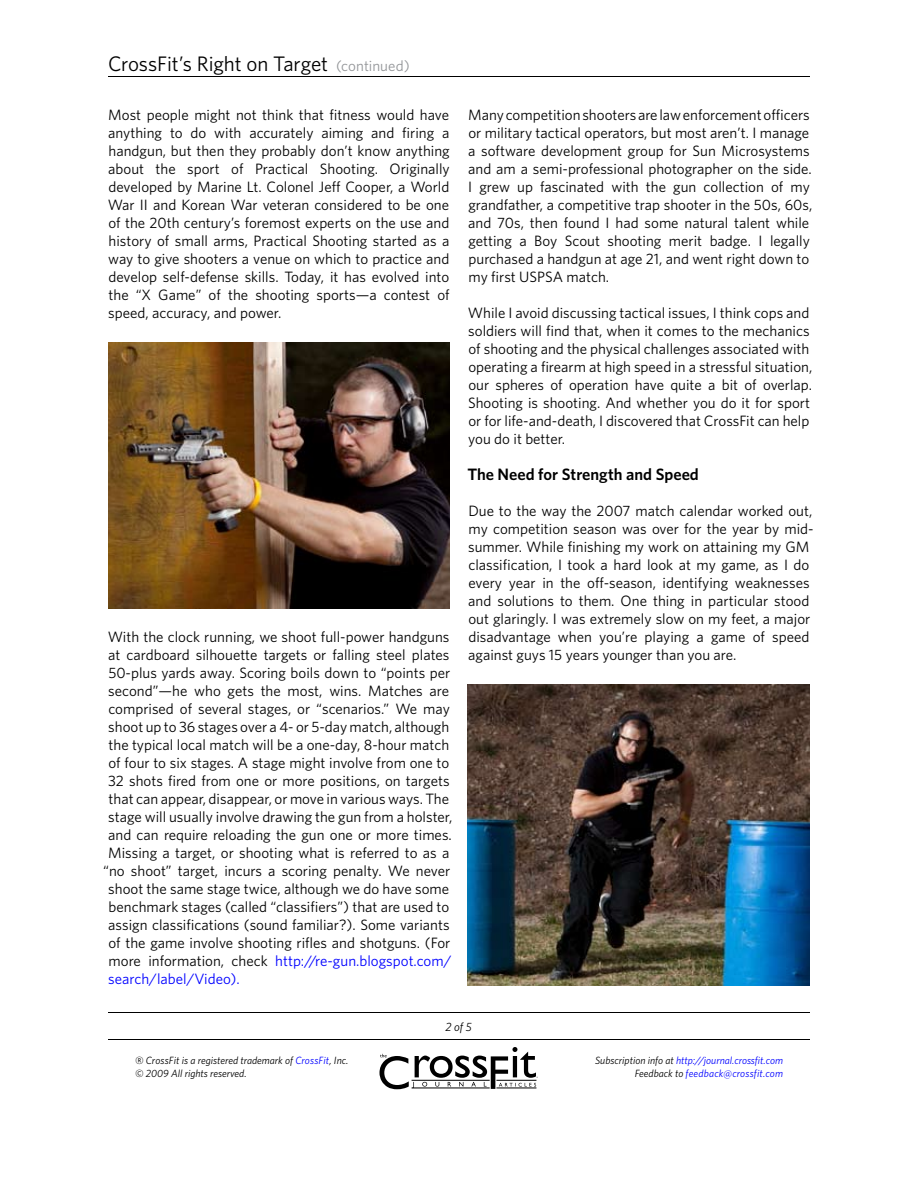
<style>
.page{position:relative;width:918px;height:1188px;background:#fff}
.page>*{position:absolute;margin:0;border:0;box-sizing:border-box;transform-origin:0 0}
.t1{font:21px "Whitney HTF";letter-spacing:-.005em;color:#000}
.t2{font:600 16.5px "Whitney HTF";color:#000}
.t3{font:15px/18px "Whitney HTF";color:#000}
.t4{font:15px "Whitney HTF";color:#00f}
.t5{font:italic 12px "Whitney HTF";color:#000}
.t6{font:italic 10.5px/12.6px "Whitney HTF";color:#00f;text-align:right}
.t7{font:italic 10.5px/12.6px "Whitney HTF";color:#000}
.s1{font-size:15px;color:#939598}
.s2{color:#000}
.s3{color:#00f}
</style>
<div class="page">
<svg style="left:379px;top:1047px;width:159px;height:42px"></svg>
<hr style="left:108px;top:1012px;width:702px;height:1px;background:#000">
<hr style="left:108px;top:1039px;width:702px;height:1px;background:#000">
<hr style="left:108px;top:76px;width:702px;height:1px;background:#000">
<img style="left:468px;top:684px;width:342px;height:302px">
<img style="left:108px;top:342px;width:342px;height:267px">
<h1 class="t1" style="left:108px;top:51px;width:303px">CrossFit’s Right on Target <span class="s1">(continued)</span></h1>
<p class="t3" style="left:108px;top:105px;width:344px;text-align:justify">Most people might not think that fitness would have anything to do with accurately aiming and firing a handgun, but then they probably don’t know anything about the sport of Practical Shooting. Originally developed by Marine Lt. Colonel Jeff Cooper, a World War II and Korean War veteran considered to be one of the 20th century’s foremost experts on the use and history of small arms, Practical Shooting started as a way to give shooters a venue on which to practice and develop self-defense skills. Today, it has evolved into the “X Game” of the shooting sports—a contest of speed, accuracy, and power.</p>
<p class="t3" style="left:108px;top:627px;width:343px">With the clock running, we shoot full-power handguns</p>
<p class="t3" style="left:108px;top:645px;width:343px">at cardboard silhouette targets or falling steel plates</p>
<p class="t3" style="left:108px;top:663px;width:343px">50-plus yards away. Scoring boils down to “points per</p>
<p class="t3" style="left:108px;top:681px;width:342px">second”—he who gets the most, wins. Matches are</p>
<p class="t3" style="left:108px;top:699px;width:343px">comprised of several stages, or “scenarios.” We may</p>
<p class="t3" style="left:108px;top:717px;width:343px">shoot up to 36 stages over a 4- or 5-day match, although</p>
<p class="t3" style="left:109px;top:735px;width:342px">the typical local match will be a one-day, 8-hour match</p>
<p class="t3" style="left:108px;top:753px;width:342px">of four to six stages. A stage might involve from one to</p>
<p class="t3" style="left:108px;top:771px;width:343px">32 shots fired from one or more positions, on targets</p>
<p class="t3" style="left:109px;top:789px;width:342px">that can appear, disappear, or move in various ways. The</p>
<p class="t3" style="left:108px;top:807px;width:346px">stage will usually involve drawing the gun from a holster,</p>
<p class="t3" style="left:108px;top:825px;width:345px">and can require reloading the gun one or more times.</p>
<p class="t3" style="left:108px;top:843px;width:343px">Missing a target, or shooting what is referred to as a</p>
<p class="t3" style="left:103px;top:861px;width:349px">“no shoot” target, incurs a scoring penalty. We never</p>
<p class="t3" style="left:108px;top:879px;width:342px">shoot the same stage twice, although we do have some</p>
<p class="t3" style="left:109px;top:897px;width:342px">benchmark stages (called “classifiers”) that are used to</p>
<p class="t3" style="left:108px;top:915px;width:343px">assign classifications (sound familiar?). Some variants</p>
<p class="t3" style="left:108px;top:933px;width:343px">of the game involve shooting rifles and shotguns. (For</p>
<p class="t4" style="left:109px;top:952px;width:344px"><span class="s2">more information, check</span> http://re-gun.blogspot.com/</p>
<p class="t4" style="left:108px;top:970px;width:133px">search/label/Video).</p>
<p class="t3" style="left:468px;top:105px;width:346px">Many competition shooters are law enforcement officers or military tactical operators, but most aren’t. I manage a software development group for Sun Microsystems and am a semi-professional photographer on the side.<br>I grew up fascinated with the gun collection of my grandfather, a competitive trap shooter in the 50s, 60s, and 70s, then found I had some natural talent while getting a Boy Scout shooting merit badge. I legally purchased a handgun at age 21, and went right down to my first USPSA match.</p>
<p class="t3" style="left:468px;top:303px;width:346px">While I avoid discussing tactical issues, I think cops and soldiers will find that, when it comes to the mechanics of shooting and the physical challenges associated with operating a firearm at high speed in a stressful situation, our spheres of operation have quite a bit of overlap.<br>Shooting is shooting. And whether you do it for sport or for life-and-death, I discovered that CrossFit can help you do it better.</p>
<p class="t2" style="left:467px;top:464px;width:233px">The Need for Strength and Speed</p>
<p class="t3" style="left:468px;top:501px;width:347px">Due to the way the 2007 match calendar worked out, my competition season was over for the year by mid&shy;summer. While finishing my work on attaining my GM classification, I took a hard look at my game, as I do every year in the off-season, identifying weaknesses and solutions to them. One thing in particular stood out glaringly. I was extremely slow on my feet, a major disadvantage when you’re playing a game of speed against guys 15 years younger than you are.</p>
<p class="t5" style="left:445px;top:1020px;width:28px">2 of 5</p>
<p class="t7" style="left:135px;top:1054px;width:215px">‰ CrossFit is a registered trademark of <span class="s3">CrossFit</span>, Inc. © 2009 All rights reserved.</p>
<p class="t6" style="left:595px;top:1054px;width:189px"><span class="s2">Subscription info at</span> http://journal.crossfit.com<br><span class="s2">Feedback to</span> feedback@crossfit.com</p>
</div>
